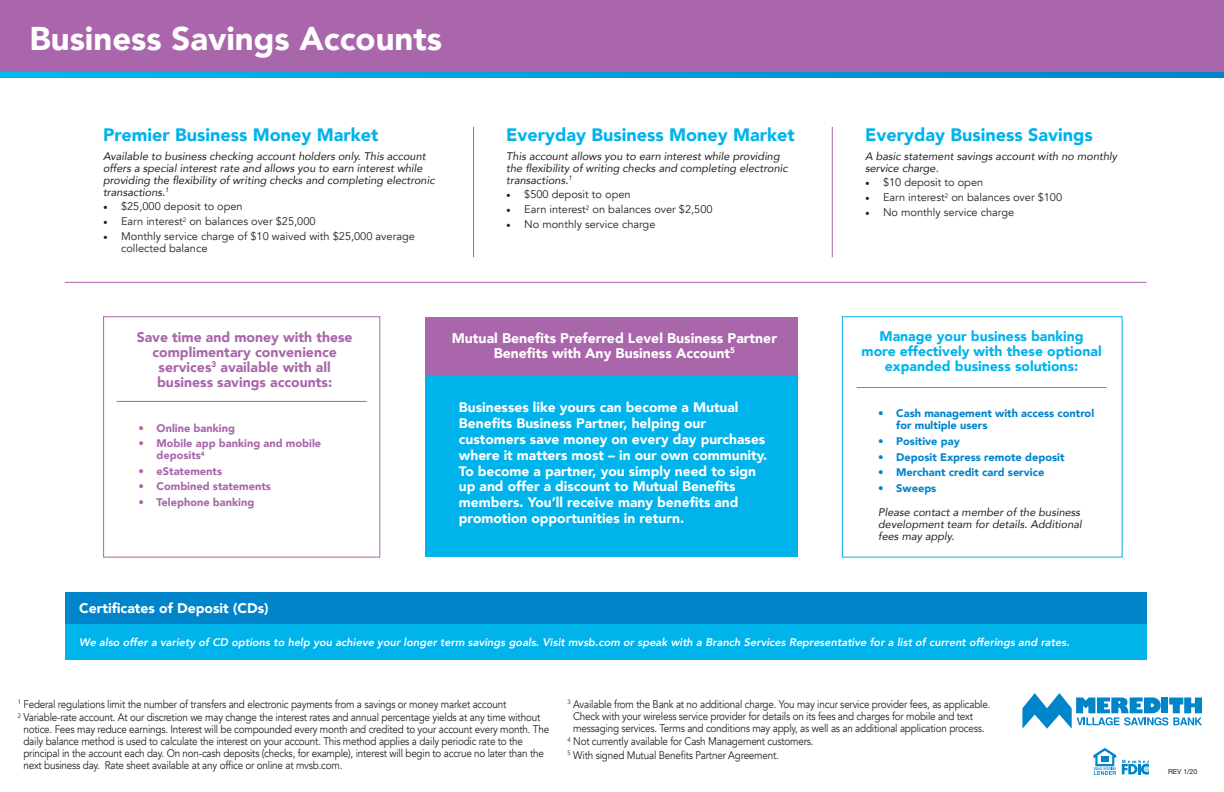
<style>
.page{position:relative;width:1224px;height:792px;background:#fff}
.page>*{position:absolute;margin:0;border:0;box-sizing:border-box;transform-origin:0 0}
.t1{font:900 32.9px "Avenir";color:#fff}
.t2{font:900 18px "Avenir";color:#00b3eb}
.t3{font:900 14px/15px "Avenir";color:#fff;text-align:center}
.t4{font:900 14px/15px "Avenir";color:#a966aa;text-align:center}
.t5{font:900 14px/15px "Avenir";color:#00b3eb;text-align:center}
.t6{font:900 13.8px/15.9px "Avenir";color:#fff}
.t7{font:11px/12px "Avenir";letter-spacing:-.02em;color:#231f20;scale:.9 1}
.t8{font:italic 11px/12px "Avenir";color:#231f20}
.t9{font:11px/12px "Avenir";color:#231f20}
.t10{font:italic 800 11px "Avenir";color:#fff}
.t11{font:900 11px/12px "Avenir";color:#0084ca}
.t12{font:900 11px/12px "Avenir";color:#a966aa}
.t13{font:7px "Helvetica Neue";color:#231f20}
.s1{font-family:"Minion Pro";font-size:12px}
</style>
<div class="page">
<div style="left:0;top:0;width:1224px;height:78px;background:linear-gradient(to right,#00baf0,#0083cb)"></div>
<div style="left:0;top:0;width:1224px;height:71px;background:#a966aa"></div>
<div style="left:65px;top:592px;width:1082px;height:32px;background:#0084ca"></div>
<div style="left:65px;top:624px;width:1082px;height:35px;background:#00b3eb"></div>
<svg style="left:1022px;top:693px;width:180px;height:36px"></svg>
<svg style="left:1093px;top:748px;width:23px;height:27px"></svg>
<svg style="left:1122px;top:760px;width:27px;height:15px"></svg>
<div style="left:425px;top:317px;width:372px;height:58px;background:#a966aa"></div>
<div style="left:425px;top:375px;width:372px;height:182px;background:#00b3eb"></div>
<div style="left:103px;top:316px;width:277px;height:242px;border:1px solid #a966aa"></div>
<hr style="left:117px;top:401px;width:250px;height:1px;background:#a966aa">
<div style="left:842px;top:316px;width:281px;height:242px;border:1px solid #00b3eb"></div>
<hr style="left:857px;top:387px;width:250px;height:1px;background:#00b3eb">
<hr style="left:473px;top:127px;width:1px;height:130px;background:#a966aa">
<hr style="left:832px;top:127px;width:1px;height:130px;background:#a966aa">
<hr style="left:65px;top:282px;width:1082px;height:1px;background:#a966aa">
<h1 class="t1" style="left:30px;top:11px;width:414px">Business Savings Accounts</h1>
<h2 class="t2" style="left:103px;top:119px;width:277px">Premier Business Money Market</h2>
<p class="t8" style="left:103px;top:150px;width:333px">Available to business checking account holders only. This account offers a special interest rate and allows you to earn interest while providing the flexibility of writing checks and completing electronic transactions.<sup>1</sup></p>
<p class="t9" style="left:103px;top:201px;width:141px"><span class="s1">•</span> $25,000 deposit to open</p>
<p class="t9" style="left:103px;top:216px;width:214px"><span class="s1">•</span> Earn interest<sup>2</sup> on balances over $25,000</p>
<p class="t9" style="left:121px;top:231px;width:295px;text-indent:-18px"><span class="s1">•</span> Monthly service charge of $10 waived with $25,000 average collected balance</p>
<h2 class="t2" style="left:506px;top:119px;width:290px">Everyday Business Money Market</h2>
<p class="t8" style="left:506px;top:150px;width:283px">This account allows you to earn interest while providing the flexibility of writing checks and completing electronic transactions.<sup>1</sup></p>
<p class="t9" style="left:506px;top:189px;width:126px"><span class="s1">•</span> $500 deposit to open</p>
<p class="t9" style="left:506px;top:204px;width:208px"><span class="s1">•</span> Earn interest<sup>2</sup> on balances over $2,500</p>
<p class="t9" style="left:506px;top:219px;width:151px"><span class="s1">•</span> No monthly service charge</p>
<p class="t4" style="left:137px;top:329px;width:217px">Save time and money with these complimentary convenience services<sup>3</sup> available with all business savings accounts:</p>
<p class="t12" style="left:139px;top:422px;width:98px">• Online banking</p>
<p class="t12" style="left:157px;top:437px;width:166px;text-indent:-18px">• Mobile app banking and mobile deposits<sup>4</sup></p>
<p class="t12" style="left:139px;top:465px;width:85px">• eStatements</p>
<p class="t12" style="left:139px;top:480px;width:134px">• Combined statements</p>
<p class="t12" style="left:139px;top:496px;width:117px">• Telephone banking</p>
<p class="t3" style="left:452px;top:330px;width:327px">Mutual Benefits Preferred Level Business Partner<br>Benefits with Any Business Account<sup>5</sup></p>
<p class="t6" style="left:459px;top:399px;width:310px">Businesses like yours can become a Mutual Benefits Business Partner, helping our customers save money on every day purchases where it matters most – in our own community.<br>To become a partner, you simply need to sign up and offer a discount to Mutual Benefits members. You’ll receive many benefits and promotion opportunities in return.</p>
<h2 class="t2" style="left:865px;top:119px;width:229px">Everyday Business Savings</h2>
<p class="t8" style="left:865px;top:150px;width:254px">A basic statement savings account with no monthly service charge.</p>
<p class="t9" style="left:865px;top:177px;width:120px"><span class="s1">•</span> $10 deposit to open</p>
<p class="t9" style="left:865px;top:192px;width:199px"><span class="s1">•</span> Earn interest<sup>2</sup> on balances over $100</p>
<p class="t9" style="left:865px;top:207px;width:151px"><span class="s1">•</span> No monthly service charge</p>
<p class="t5" style="left:862px;top:328px;width:242px">Manage your business banking more effectively with these optional expanded business solutions:</p>
<p class="t11" style="left:896px;top:407px;width:199px;text-indent:-18px">• Cash management with access control for multiple users</p>
<p class="t11" style="left:878px;top:435px;width:83px">• Positive pay</p>
<p class="t11" style="left:878px;top:451px;width:188px">• Deposit Express remote deposit</p>
<p class="t11" style="left:878px;top:466px;width:168px">• Merchant credit card service</p>
<p class="t11" style="left:878px;top:482px;width:60px">• Sweeps</p>
<p class="t8" style="left:878px;top:506px;width:205px">Please contact a member of the business development team for details. Additional fees may apply.</p>
<p class="t3" style="left:79px;top:601px;width:191px">Certificates of Deposit (CDs)</p>
<p class="t10" style="left:79px;top:636px;width:992px">We also offer a variety of CD options to help you achieve your longer term savings goals. Visit mvsb.com or speak with a Branch Services Representative for a list of current offerings and rates.</p>
<p class="t7" style="left:18px;top:697px;width:582px;line-height:13.6px"><sup>1</sup> Federal regulations limit the number of transfers and electronic payments from a savings or money market account<br><sup>2</sup> Variable-rate account. At our discretion we may change the interest rates and annual percentage yields at any time without</p>
<p class="t7" style="left:23px;top:724px;width:586px">notice. Fees may reduce earnings. Interest will be compounded every month and credited to your account every month. The daily balance method is used to calculate the interest on your account. This method applies a daily periodic rate to the principal in the account each day. On non-cash deposits (checks, for example), interest will begin to accrue no later than the next business day. Rate sheet available at any office or online at mvsb.com.</p>
<p class="t7" style="left:573px;top:698px;width:465px;text-indent:-6px"><sup>3</sup> Available from the Bank at no additional charge. You may incur service provider fees, as applicable.<br>Check with your wireless service provider for details on its fees and charges for mobile and text messaging services. Terms and conditions may apply, as well as an additional application process.</p>
<p class="t7" style="left:568px;top:735px;width:275px;line-height:13.6px"><sup>4</sup> Not currently available for Cash Management customers.<br><sup>5</sup> With signed Mutual Benefits Partner Agreement.</p>
<p class="t13" style="left:1168px;top:766px;width:31px">REV 1/20</p>
</div>
